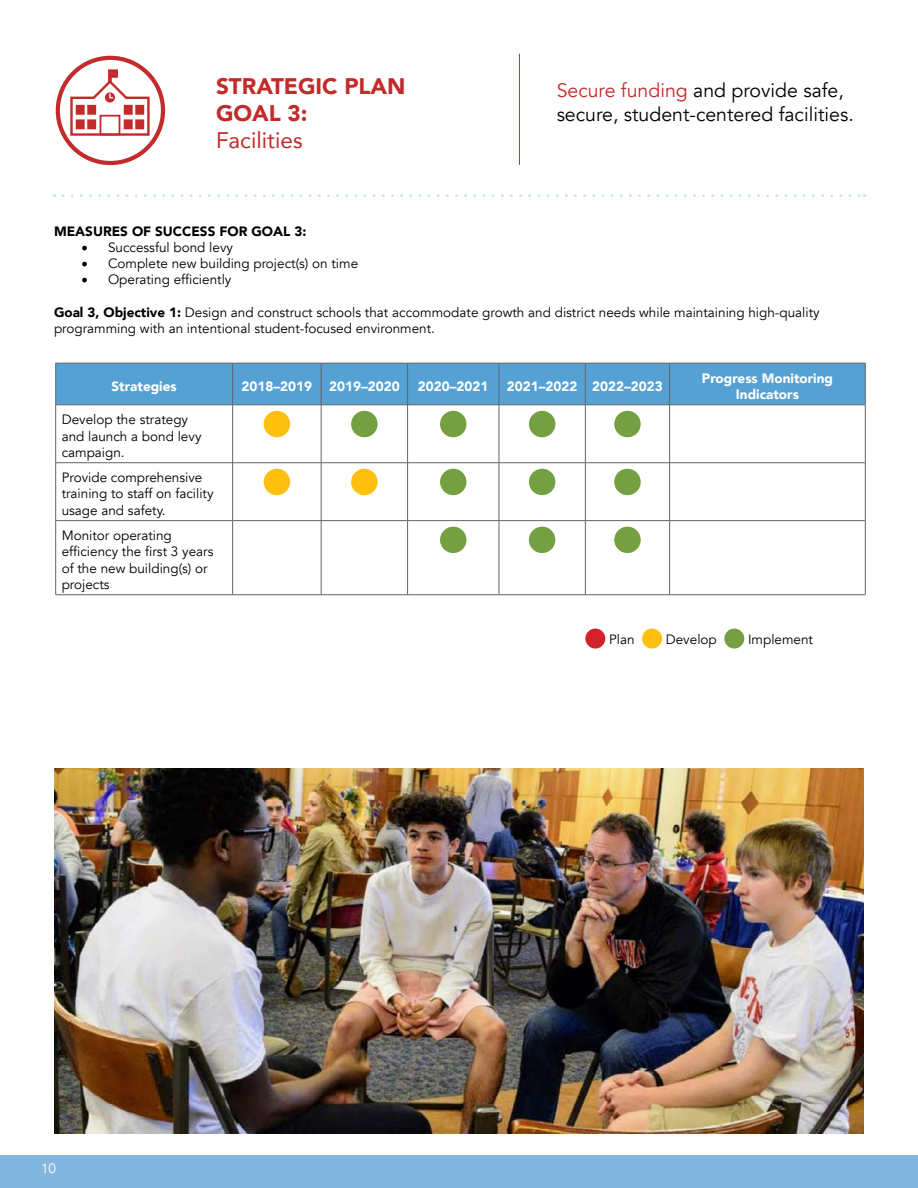
<style>
.page{position:relative;width:918px;height:1188px;background:#fff}
.page>*{position:absolute;margin:0;border:0;box-sizing:border-box;transform-origin:0 0}
.t1{font:900 22.5px/27px "Avenir";color:#c22b2a}
.t2{font:22.5px "Avenir";color:#c22b2a}
.t3{font:19.5px/23.4px "Avenir";color:#000}
.t4{font:13.5px/16.2px "Avenir";color:#000}
.t5{font:900 13.5px/16.2px "Avenir";color:#fff;text-align:center}
.t6{font:900 13.5px "Avenir";color:#000}
.t7{font:13.5px "Avenir";color:#fff}
.s1{color:#c22b2a}
.s2{font-family:"Minion Pro";font-size:18px}
.s3{font-weight:900}
</style>
<div class="page">
<div style="left:0;top:1156px;width:918px;height:32px;background:#82b8df"></div>
<svg style="left:63px;top:194px;width:802px;height:3px"></svg>
<svg style="left:69px;top:68px;width:82px;height:68px"></svg>
<div style="left:56px;top:56px;width:109px;height:109px;border:4px solid #c22b2a;border-radius:50%"></div>
<div style="left:56px;top:364px;width:809px;height:41px;background:#55a1d3"></div>
<hr style="left:56px;top:363px;width:177px;height:1px;background:#636466">
<hr style="left:55px;top:363px;width:1px;height:42px;background:#636466">
<hr style="left:233px;top:363px;width:88px;height:1px;background:#636466">
<hr style="left:232px;top:363px;width:1px;height:42px;background:#636466">
<hr style="left:321px;top:363px;width:87px;height:1px;background:#636466">
<hr style="left:321px;top:363px;width:1px;height:42px;background:#636466">
<hr style="left:408px;top:363px;width:91px;height:1px;background:#636466">
<hr style="left:407px;top:363px;width:1px;height:42px;background:#636466">
<hr style="left:499px;top:363px;width:86px;height:1px;background:#636466">
<hr style="left:499px;top:363px;width:1px;height:42px;background:#636466">
<hr style="left:585px;top:363px;width:85px;height:1px;background:#636466">
<hr style="left:585px;top:363px;width:1px;height:42px;background:#636466">
<hr style="left:670px;top:363px;width:196px;height:1px;background:#636466">
<hr style="left:669px;top:363px;width:1px;height:42px;background:#636466">
<hr style="left:865px;top:363px;width:1px;height:42px;background:#636466">
<hr style="left:56px;top:405px;width:177px;height:1px;background:#636466">
<hr style="left:55px;top:405px;width:1px;height:58px;background:#636466">
<hr style="left:233px;top:405px;width:88px;height:1px;background:#636466">
<hr style="left:232px;top:405px;width:1px;height:58px;background:#636466">
<hr style="left:321px;top:405px;width:87px;height:1px;background:#636466">
<hr style="left:321px;top:405px;width:1px;height:58px;background:#636466">
<hr style="left:408px;top:405px;width:91px;height:1px;background:#636466">
<hr style="left:407px;top:405px;width:1px;height:58px;background:#636466">
<hr style="left:499px;top:405px;width:86px;height:1px;background:#636466">
<hr style="left:499px;top:405px;width:1px;height:58px;background:#636466">
<hr style="left:585px;top:405px;width:85px;height:1px;background:#636466">
<hr style="left:585px;top:405px;width:1px;height:58px;background:#636466">
<hr style="left:670px;top:405px;width:196px;height:1px;background:#636466">
<hr style="left:669px;top:405px;width:1px;height:58px;background:#636466">
<hr style="left:865px;top:405px;width:1px;height:58px;background:#636466">
<hr style="left:56px;top:462px;width:177px;height:1px;background:#636466">
<hr style="left:55px;top:463px;width:1px;height:57px;background:#636466">
<hr style="left:669px;top:462px;width:197px;height:1px;background:#636466">
<hr style="left:865px;top:463px;width:1px;height:57px;background:#636466">
<hr style="left:56px;top:520px;width:176px;height:1px;background:#636466">
<hr style="left:55px;top:521px;width:1px;height:74px;background:#636466">
<hr style="left:670px;top:520px;width:196px;height:1px;background:#636466">
<hr style="left:865px;top:521px;width:1px;height:74px;background:#636466">
<hr style="left:56px;top:594px;width:177px;height:1px;background:#636466">
<hr style="left:670px;top:594px;width:196px;height:1px;background:#636466">
<hr style="left:232px;top:462px;width:89px;height:1px;background:#636466">
<hr style="left:232px;top:463px;width:1px;height:57px;background:#636466">
<hr style="left:321px;top:462px;width:87px;height:1px;background:#636466">
<hr style="left:321px;top:463px;width:1px;height:57px;background:#636466">
<hr style="left:408px;top:462px;width:91px;height:1px;background:#636466">
<hr style="left:407px;top:463px;width:1px;height:57px;background:#636466">
<hr style="left:499px;top:462px;width:86px;height:1px;background:#636466">
<hr style="left:499px;top:463px;width:1px;height:57px;background:#636466">
<hr style="left:585px;top:462px;width:85px;height:1px;background:#636466">
<hr style="left:585px;top:463px;width:1px;height:57px;background:#636466">
<hr style="left:669px;top:463px;width:1px;height:57px;background:#636466">
<hr style="left:232px;top:520px;width:89px;height:1px;background:#636466">
<hr style="left:232px;top:521px;width:1px;height:74px;background:#636466">
<hr style="left:321px;top:520px;width:87px;height:1px;background:#636466">
<hr style="left:321px;top:521px;width:1px;height:74px;background:#636466">
<hr style="left:408px;top:520px;width:91px;height:1px;background:#636466">
<hr style="left:407px;top:521px;width:1px;height:74px;background:#636466">
<hr style="left:499px;top:520px;width:86px;height:1px;background:#636466">
<hr style="left:499px;top:521px;width:1px;height:74px;background:#636466">
<hr style="left:585px;top:520px;width:85px;height:1px;background:#636466">
<hr style="left:585px;top:521px;width:1px;height:74px;background:#636466">
<hr style="left:669px;top:521px;width:1px;height:74px;background:#636466">
<hr style="left:233px;top:594px;width:88px;height:1px;background:#636466">
<hr style="left:321px;top:594px;width:87px;height:1px;background:#636466">
<hr style="left:408px;top:594px;width:91px;height:1px;background:#636466">
<hr style="left:499px;top:594px;width:86px;height:1px;background:#636466">
<hr style="left:585px;top:594px;width:85px;height:1px;background:#636466">
<div style="left:264px;top:411px;width:26px;height:26px;background:#fec00f;border-radius:50%"></div>
<div style="left:351px;top:411px;width:27px;height:26px;background:#75a042;border-radius:50%"></div>
<div style="left:440px;top:411px;width:26px;height:26px;background:#75a042;border-radius:50%"></div>
<div style="left:529px;top:411px;width:26px;height:26px;background:#75a042;border-radius:50%"></div>
<div style="left:614px;top:411px;width:27px;height:26px;background:#75a042;border-radius:50%"></div>
<div style="left:264px;top:469px;width:26px;height:26px;background:#fec00f;border-radius:50%"></div>
<div style="left:351px;top:469px;width:27px;height:26px;background:#fec00f;border-radius:50%"></div>
<div style="left:440px;top:469px;width:26px;height:26px;background:#75a042;border-radius:50%"></div>
<div style="left:529px;top:469px;width:26px;height:26px;background:#75a042;border-radius:50%"></div>
<div style="left:614px;top:469px;width:27px;height:26px;background:#75a042;border-radius:50%"></div>
<div style="left:440px;top:527px;width:26px;height:26px;background:#75a042;border-radius:50%"></div>
<div style="left:529px;top:527px;width:26px;height:26px;background:#75a042;border-radius:50%"></div>
<div style="left:614px;top:527px;width:27px;height:26px;background:#75a042;border-radius:50%"></div>
<div style="left:585px;top:629px;width:20px;height:20px;background:#d2232a;border-radius:50%"></div>
<div style="left:642px;top:629px;width:20px;height:20px;background:#fec00f;border-radius:50%"></div>
<div style="left:724px;top:629px;width:20px;height:20px;background:#75a042;border-radius:50%"></div>
<img style="left:54px;top:769px;width:810px;height:365px">
<hr style="left:519px;top:54px;width:1px;height:111px;background:#c22b2a">
<h1 class="t1" style="left:216px;top:72px;width:191px">STRATEGIC PLAN<br>GOAL 3:</h1>
<h1 class="t2" style="left:216px;top:122px;width:88px">Facilities</h1>
<h2 class="t3" style="left:557px;top:79px;width:299px"><span class="s1">Secure funding</span> and provide safe, secure, student-centered facilities.</h2>
<p class="t6" style="left:54px;top:220px;width:254px">MEASURES OF SUCCESS FOR GOAL 3:</p>
<p class="t4" style="left:81px;top:240px;width:154px"><span class="s2">•</span> Successful bond levy</p>
<p class="t4" style="left:81px;top:256px;width:279px"><span class="s2">•</span> Complete new building project(s) on time</p>
<p class="t4" style="left:81px;top:272px;width:152px"><span class="s2">•</span> Operating efficiently</p>
<p class="t4" style="left:54px;top:304px;width:767px"><span class="s3">Goal 3, Objective 1:</span> Design and construct schools that accommodate growth and district needs while maintaining high-quality programming with an intentional student-focused environment.</p>
<p class="t5" style="left:112px;top:378px;width:67px">Strategies</p>
<p class="t5" style="left:242px;top:378px;width:160px">2018–2019 2019–2020</p>
<p class="t5" style="left:418px;top:378px;width:72px">2020–2021</p>
<p class="t5" style="left:507px;top:378px;width:158px">2021–2022 2022–2023</p>
<p class="t5" style="left:702px;top:369px;width:133px">Progress Monitoring<br>Indicators</p>
<p class="t4" style="left:62px;top:412px;width:141px">Develop the strategy and launch a bond levy campaign.</p>
<p class="t4" style="left:62px;top:470px;width:153px">Provide comprehensive training to staff on facility usage and safety.</p>
<p class="t4" style="left:62px;top:528px;width:153px">Monitor operating efficiency the first 3 years of the new building(s) or projects</p>
<p class="t7" style="left:41px;top:1161px;width:17px">10</p>
<p class="t4" style="left:609px;top:632px;width:27px">Plan</p>
<p class="t4" style="left:666px;top:632px;width:53px">Develop</p>
<p class="t4" style="left:748px;top:632px;width:67px">Implement</p>
</div>
